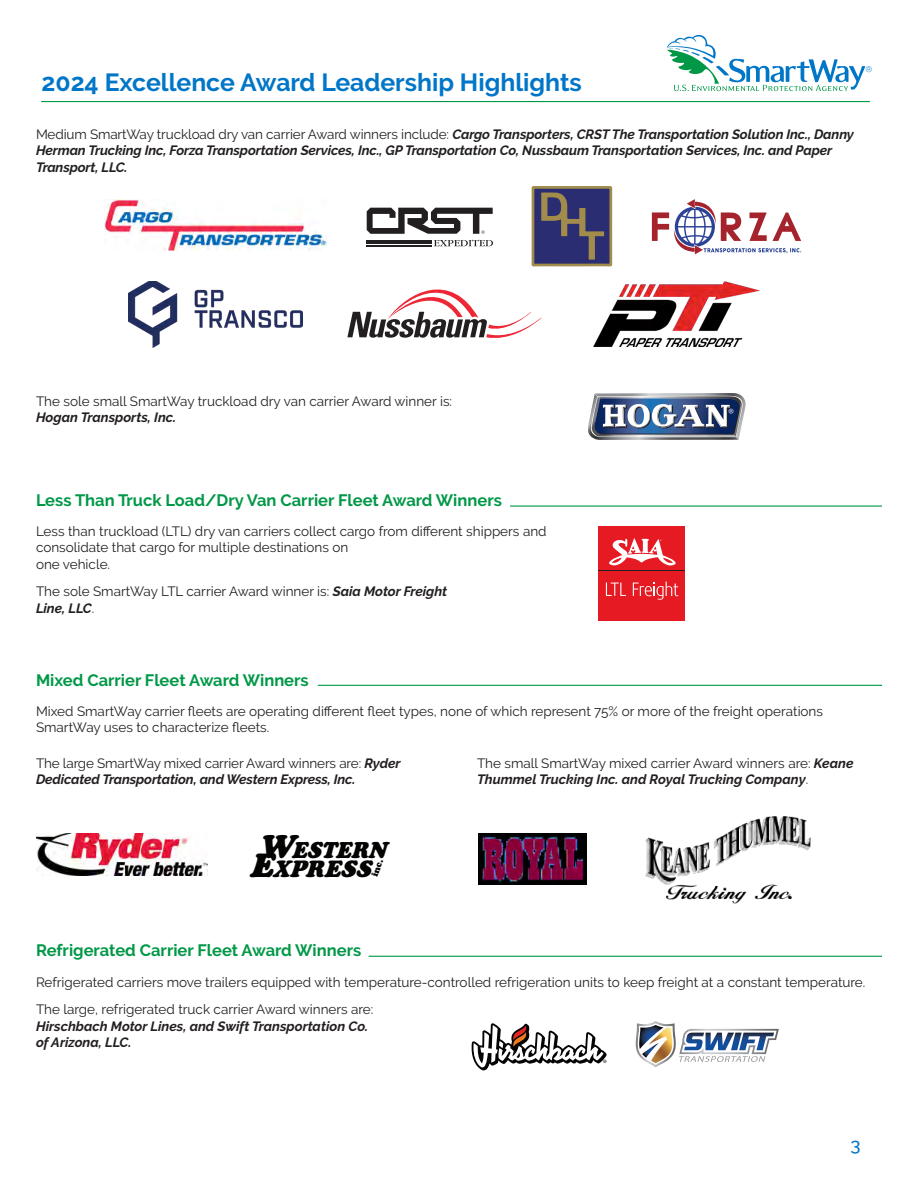
<style>
.page{position:relative;width:918px;height:1188px;background:#fff}
.page>*{position:absolute;margin:0;border:0;box-sizing:border-box;transform-origin:0 0}
.t1{font:700 24.75px "Raleway";color:#0076c8}
.t2{font:italic 23.4px "Cooper Black Std";color:#040503}
.t3{font:italic 22.8px "Cooper Black Std";color:#040503}
.t4{font:500 18px "Raleway";color:#0076c8;scale:1.04 1}
.t5{font:700 16.5px "Raleway";color:#009847}
.t6{font:13.5px/16.5px "Raleway";color:#231f20}
.t7{font:italic 700 13.5px/16.5px "Raleway";letter-spacing:-.01em;color:#231f20}
.t8{font:10.65px "Myriad";color:#fff}
.t9{font:9px "Cooper Black Std";color:#040503}
.s1{font-weight:400;font-style:normal}
.s2{font-weight:700;font-style:italic}
.s3{font-size:32.55px}
.s4{font-size:33.45px}
</style>
<div class="page">
<svg style="left:667px;top:34px;width:205px;height:57px"></svg>
<svg style="left:434px;top:240px;width:59px;height:6px"></svg>
<svg style="left:367px;top:208px;width:126px;height:26px"></svg>
<hr style="left:367px;top:240px;width:65px;height:1px;background:#231f20">
<hr style="left:367px;top:242px;width:65px;height:2px;background:#231f20">
<hr style="left:367px;top:245px;width:65px;height:1px;background:#231f20">
<svg style="left:531px;top:186px;width:82px;height:81px;background:#514d6a"></svg>
<img style="left:104px;top:199px;width:223px;height:52px">
<svg style="left:652px;top:199px;width:149px;height:55px"></svg>
<img style="left:128px;top:281px;width:174px;height:67px">
<svg style="left:347px;top:289px;width:194px;height:49px"></svg>
<img style="left:594px;top:281px;width:165px;height:65px">
<svg style="left:588px;top:393px;width:158px;height:47px"></svg>
<div style="left:598px;top:527px;width:87px;height:94px;background:#e51a23"></div>
<svg style="left:606px;top:583px;width:20px;height:13px"></svg>
<svg style="left:633px;top:582px;width:45px;height:18px"></svg>
<svg style="left:609px;top:538px;width:67px;height:27px"></svg>
<hr style="left:598px;top:571px;width:87px;height:1px;background:#231f20">
<img style="left:36px;top:833px;width:172px;height:43px">
<img style="left:479px;top:833px;width:108px;height:51px">
<img style="left:645px;top:816px;width:166px;height:88px">
<svg style="left:472px;top:1023px;width:135px;height:47px"></svg>
<hr style="left:369px;top:956px;width:513px;height:1px;background:#009847">
<hr style="left:318px;top:685px;width:564px;height:1px;background:#009847">
<hr style="left:510px;top:506px;width:372px;height:1px;background:#009847">
<hr style="left:41px;top:101px;width:829px;height:1px;background:#009847">
<svg style="left:636px;top:1021px;width:141px;height:46px"></svg>
<h2 class="t1" style="left:42px;top:68px;width:542px">2024 Excellence Award Leadership Highlights</h2>
<p class="t7" style="left:36px;top:126px;width:819px"><span class="s1">Medium SmartWay truckload dry van carrier Award winners include:</span> Cargo Transporters, CRST The Transportation Solution Inc., Danny<br>Herman Trucking Inc, Forza Transportation Services, Inc., GP Transportation Co, Nussbaum Transportation Services, Inc. and Paper<br>Transport, LLC.</p>
<p class="t6" style="left:36px;top:393px;width:418px">The sole small SmartWay truckload dry van carrier Award winner is:</p>
<p class="t7" style="left:36px;top:410px;width:142px">Hogan Transports, Inc.</p>
<h4 class="t5" style="left:36px;top:491px;width:467px">Less Than Truck Load/Dry Van Carrier Fleet Award Winners</h4>
<p class="t6" style="left:36px;top:523px;width:512px">Less than truckload (LTL) dry van carriers collect cargo from different shippers and</p>
<p class="t6" style="left:36px;top:539px;width:314px">consolidate that cargo for multiple destinations on one vehicle.</p>
<p class="t6" style="left:36px;top:583px;width:413px">The sole SmartWay LTL carrier Award winner is: <span class="s2">Saia Motor Freight<br>Line, LLC</span>.</p>
<h4 class="t5" style="left:36px;top:671px;width:274px">Mixed Carrier Fleet Award Winners</h4>
<p class="t8" style="left:728px;top:407px;width:7px">®</p>
<p class="t6" style="left:36px;top:703px;width:789px">Mixed SmartWay carrier fleets are operating different fleet types, none of which represent 75% or more of the freight operations<br>SmartWay uses to characterize fleets.</p>
<p class="t6" style="left:36px;top:755px;width:366px">The large SmartWay mixed carrier Award winners are: <span class="s2">Ryder</span></p>
<p class="t6" style="left:477px;top:755px;width:378px">The small SmartWay mixed carrier Award winners are: <span class="s2">Keane</span></p>
<p class="t7" style="left:36px;top:771px;width:321px">Dedicated Transportation, and Western Express, Inc.</p>
<p class="t7" style="left:477px;top:771px;width:333px">Thummel Trucking Inc. and Royal Trucking Company<span class="s1">.</span></p>
<p class="t3" style="left:257px;top:836px;width:130px"><span class="s3">W</span>ESTERN</p>
<h3 class="t2" style="left:249px;top:854px;width:128px"><span class="s4">E</span>XPRESS</h3>
<p class="t9" style="left:369px;top:874px;width:19px;rotate:-68deg">inc.</p>
<h4 class="t5" style="left:36px;top:941px;width:327px">Refrigerated Carrier Fleet Award Winners</h4>
<p class="t6" style="left:36px;top:969px;width:831px;line-height:27.3px">Refrigerated carriers move trailers equipped with temperature-controlled refrigeration units to keep freight at a constant temperature.<br>The large, refrigerated truck carrier Award winners are:</p>
<p class="t7" style="left:36px;top:1018px;width:334px">Hirschbach Motor Lines, and Swift Transportation Co. of Arizona, LLC.</p>
<h3 class="t4" style="left:850px;top:1134px;width:11px">3</h3>
</div>
